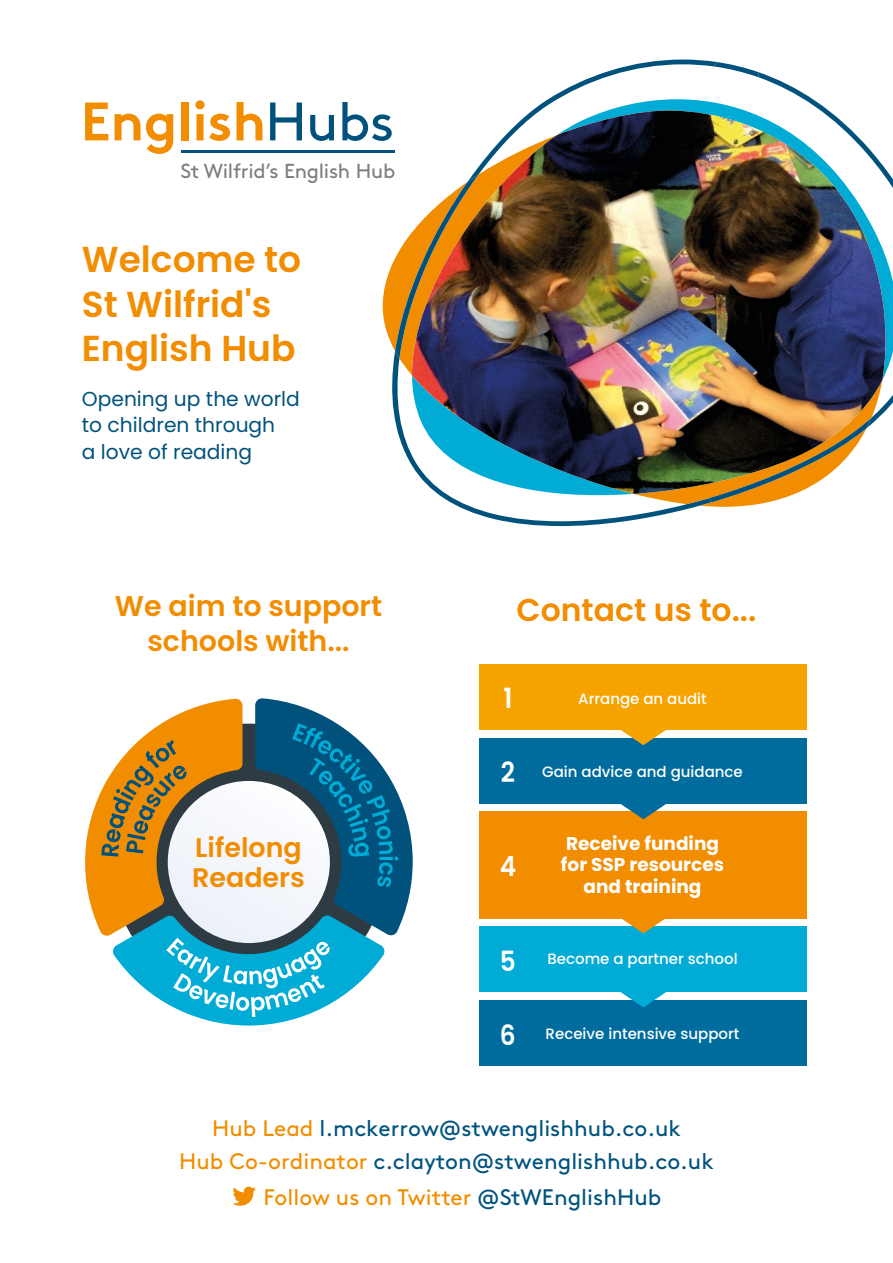
<style>
.page{position:relative;width:893px;height:1263px;background:#fff}
.page>*{position:absolute;margin:0;border:0;box-sizing:border-box;transform-origin:0 0}
.t1{font:700 54.15px "Brown";color:#f28d00}
.t2{font:600 36px/44.5px "Poppins";color:#f28d00}
.t3{font:600 31.5px "Poppins";color:#f28d00}
.t4{font:600 28.5px/35.1px "Poppins";color:#f28d00;text-align:center}
.t5{font:600 27.9px "Poppins";color:#fff;scale:.89 1}
.t6{font:600 27px/29.8px "Poppins";color:#f28d00}
.t7{font:22.5px/33.6px "Brown";color:#00537e;text-align:center}
.t8{font:22.5px "Brown";color:#f28d00}
.t9{font:20.25px/26.7px "Poppins";color:#00527d}
.t10{font:20.25px "Brown";letter-spacing:-.015em;color:#7d7e7f}
.t11{font:700 18.45px/21.1px "Poppins";color:#fff;text-align:center}
.t12{font:500 15px "Poppins";color:#fff}
.s1{font-weight:400;color:#00527d}
.s2{color:#f28d00}
.s3{color:#00537e}
</style>
<div class="page">
<svg style="left:232px;top:1186px;width:24px;height:20px"></svg>
<svg style="left:392px;top:60px;width:421px;height:466px"></svg>
<svg style="left:634px;top:495px;width:179px;height:12px"></svg>
<svg style="left:382px;top:135px;width:30px;height:240px"></svg>
<svg style="left:412px;top:99px;width:481px;height:396px"></svg>
<img style="left:412px;top:111px;width:474px;height:383px">
<svg style="left:714px;top:62px;width:44px;height:15px"></svg>
<hr style="left:181px;top:150px;width:213px;height:3px;background:#00527d">
<svg style="left:85px;top:698px;width:328px;height:327px"></svg>
<div style="left:480px;top:1000px;width:327px;height:65px;background:#006c9e"></div>
<div style="left:480px;top:926px;width:327px;height:65px;background:#00abd5"></div>
<div style="left:480px;top:811px;width:327px;height:107px;background:#f28d00"></div>
<div style="left:480px;top:738px;width:327px;height:65px;background:#006c9e"></div>
<div style="left:480px;top:664px;width:327px;height:65px;background:#f6a300"></div>
<svg style="left:619px;top:991px;width:48px;height:16px"></svg>
<svg style="left:619px;top:918px;width:48px;height:15px"></svg>
<svg style="left:619px;top:803px;width:48px;height:16px"></svg>
<svg style="left:619px;top:729px;width:48px;height:16px"></svg>
<h1 class="t1" style="left:81px;top:102px;width:315px">English<span class="s1">Hubs</span></h1>
<p class="t10" style="left:181px;top:163px;width:216px">St Wilfrid’s English Hub</p>
<h2 class="t2" style="left:82px;top:238px;width:221px">Welcome to<br>St Wilfrid's<br>English Hub</h2>
<p class="t9" style="left:82px;top:385px;width:220px">Opening up the world to children through<br>a love of reading</p>
<p class="t4" style="left:115px;top:588px;width:269px">We aim to support schools with...</p>
<p class="t6" style="left:192px;top:832px;width:114px">Lifelong<br>Readers</p>
<h3 class="t3" style="left:516px;top:588px;width:241px">Contact us to...</h3>
<p class="t5" style="left:503px;top:679px;width:12px">1</p>
<p class="t12" style="left:578px;top:688px;width:130px">Arrange an audit</p>
<p class="t5" style="left:501px;top:753px;width:17px">2</p>
<p class="t12" style="left:542px;top:761px;width:202px">Gain advice and guidance</p>
<p class="t5" style="left:500px;top:847px;width:20px">4</p>
<p class="t11" style="left:561px;top:833px;width:165px">Receive funding for SSP resources and training</p>
<p class="t5" style="left:500px;top:941px;width:19px">5</p>
<p class="t12" style="left:547px;top:948px;width:192px">Become a partner school</p>
<p class="t5" style="left:500px;top:1016px;width:19px">6</p>
<p class="t12" style="left:546px;top:1023px;width:195px">Receive intensive support</p>
<p class="t7" style="left:179px;top:1112px;width:536px"><span class="s2">Hub Lead</span> l.mckerrow@stwenglishhub.co.uk<br><span class="s2">Hub Co-ordinator</span> c.clayton@stwenglishhub.co.uk</p>
<p class="t8" style="left:263px;top:1188px;width:399px">Follow us on Twitter <span class="s3">@StWEnglishHub</span></p>
</div>
